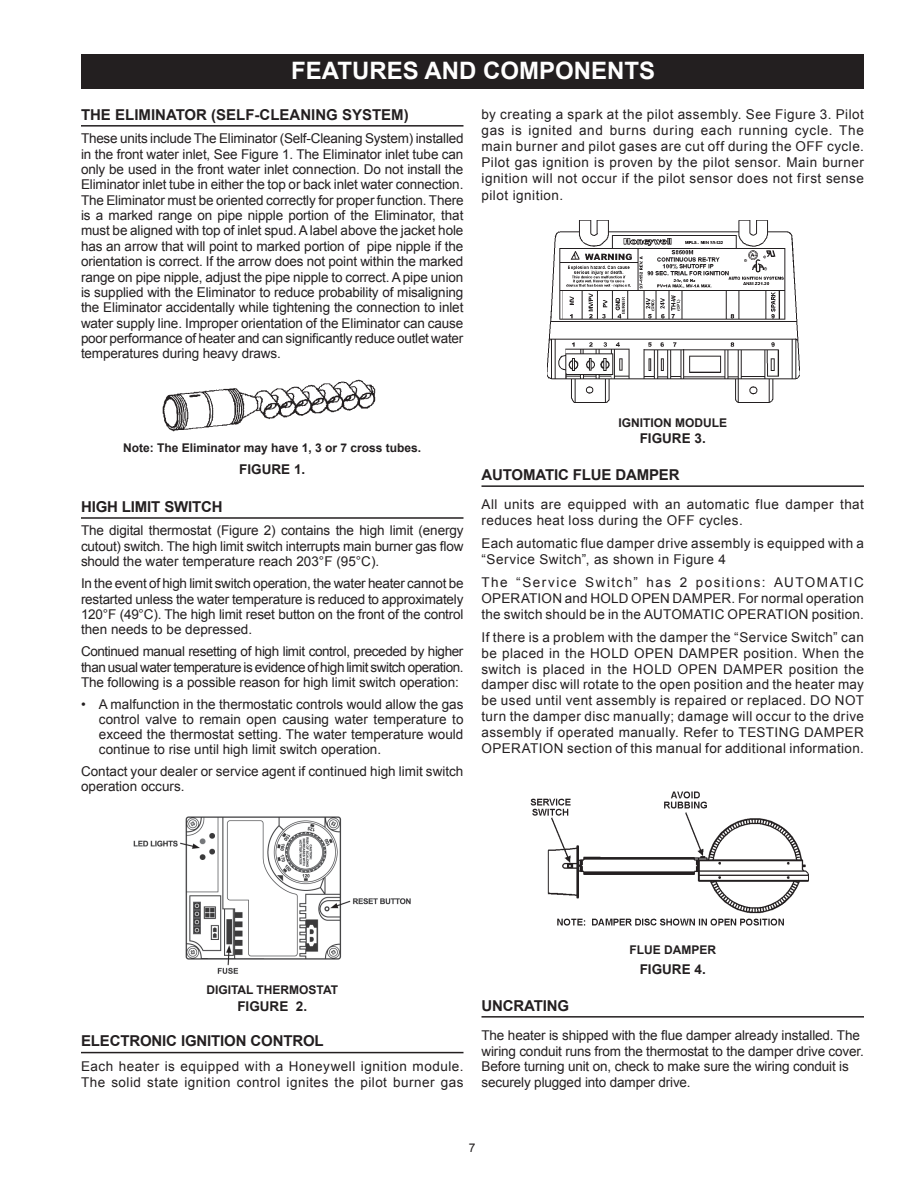
<style>
.page{position:relative;width:918px;height:1188px;background:#fff}
.page>*{position:absolute;margin:0;border:0;box-sizing:border-box;transform-origin:0 0}
.t1{font:700 24px "Arial";color:#fff}
.t2{font:700 15px "Arial";letter-spacing:-.01em;color:#231f20}
.t3{font:13.5px/15.5px "Arial";color:#231f20;text-align:justify}
.t4{font:13.5px/16.2px "Arial";letter-spacing:.035em;color:#231f20}
.t5{font:13.5px/15.8px "Arial";letter-spacing:.025em;color:#231f20}
.t6{font:700 13.5px "Arial";color:#231f20}
.t7{font:700 12px "Arial";color:#231f20}
.t8{font:12px "Arial";color:#231f20}
</style>
<div class="page">
<div style="left:81px;top:54px;width:783px;height:34px;background:#231f20"></div>
<hr style="left:81px;top:125px;width:383px;height:2px;background:#231f20">
<hr style="left:81px;top:517px;width:383px;height:2px;background:#231f20">
<hr style="left:81px;top:1052px;width:383px;height:1px;background:#231f20">
<img style="left:162px;top:379px;width:214px;height:53px">
<img style="left:133px;top:816px;width:278px;height:158px">
<hr style="left:482px;top:485px;width:382px;height:2px;background:#231f20">
<hr style="left:482px;top:1016px;width:382px;height:2px;background:#231f20">
<img style="left:548px;top:221px;width:252px;height:181px">
<img style="left:530px;top:791px;width:279px;height:135px">
<h1 class="t1" style="left:291px;top:55px;width:366px">FEATURES AND COMPONENTS</h1>
<p class="t2" style="left:81px;top:104px;width:329px">THE ELIMINATOR (SELF-CLEANING SYSTEM)</p>
<p class="t3" style="left:81px;top:131px;width:384px">These units include The Eliminator (Self-Cleaning System) installed in the front water inlet, See Figure 1. The Eliminator inlet tube can only be used in the front water inlet connection. Do not install the Eliminator inlet tube in either the top or back inlet water connection.<br>The Eliminator must be oriented correctly for proper function. There is a marked range on pipe nipple portion of the Eliminator, that must be aligned with top of inlet spud. A label above the jacket hole has an arrow that will point to marked portion of pipe nipple if the orientation is correct. If the arrow does not point within the marked range on pipe nipple, adjust the pipe nipple to correct. A pipe union is supplied with the Eliminator to reduce probability of misaligning the Eliminator accidentally while tightening the connection to inlet water supply line. Improper orientation of the Eliminator can cause poor performance of heater and can significantly reduce outlet water temperatures during heavy draws.</p>
<p class="t3" style="left:482px;top:106px;width:384px;line-height:16.2px">by creating a spark at the pilot assembly. See Figure 3. Pilot gas is ignited and burns during each running cycle. The main burner and pilot gases are cut off during the OFF cycle.<br>Pilot gas ignition is proven by the pilot sensor. Main burner ignition will not occur if the pilot sensor does not first sense pilot ignition.</p>
<p class="t7" style="left:123px;top:440px;width:300px">Note: The Eliminator may have 1, 3 or 7 cross tubes.</p>
<p class="t6" style="left:239px;top:460px;width:68px">FIGURE 1.</p>
<p class="t2" style="left:81px;top:497px;width:143px">HIGH LIMIT SWITCH</p>
<p class="t3" style="left:81px;top:523px;width:384px">The digital thermostat (Figure 2) contains the high limit (energy cutout) switch. The high limit switch interrupts main burner gas flow should the water temperature reach 203°F (95°C).</p>
<p class="t3" style="left:81px;top:576px;width:384px">In the event of high limit switch operation, the water heater cannot be restarted unless the water temperature is reduced to approximately 120°F (49°C). The high limit reset button on the front of the control then needs to be depressed.</p>
<p class="t3" style="left:81px;top:644px;width:384px">Continued manual resetting of high limit control, preceded by higher than usual water temperature is evidence of high limit switch operation.<br>The following is a possible reason for high limit switch operation:</p>
<p class="t3" style="left:99px;top:697px;width:366px;line-height:15px;text-indent:-18px">• A malfunction in the thermostatic controls would allow the gas control valve to remain open causing water temperature to exceed the thermostat setting. The water temperature would continue to rise until high limit switch operation.</p>
<p class="t3" style="left:81px;top:764px;width:384px;line-height:15px">Contact your dealer or service agent if continued high limit switch operation occurs.</p>
<p class="t7" style="left:618px;top:415px;width:110px">IGNITION MODULE</p>
<p class="t6" style="left:640px;top:429px;width:68px">FIGURE 3.</p>
<p class="t2" style="left:482px;top:465px;width:200px">AUTOMATIC FLUE DAMPER</p>
<p class="t4" style="left:482px;top:497px;width:384px;line-height:15.8px">All units are equipped with an automatic flue damper that reduces heat loss during the OFF cycles.</p>
<p class="t5" style="left:482px;top:536px;width:384px">Each automatic flue damper drive assembly is equipped with a “Service Switch”, as shown in Figure 4</p>
<p class="t3" style="left:482px;top:575px;width:384px">The “Service Switch” has 2 positions: AUTOMATIC OPERATION and HOLD OPEN DAMPER. For normal operation the switch should be in the AUTOMATIC OPERATION position.</p>
<p class="t3" style="left:482px;top:630px;width:384px">If there is a problem with the damper the “Service Switch” can be placed in the HOLD OPEN DAMPER position. When the switch is placed in the HOLD OPEN DAMPER position the damper disc will rotate to the open position and the heater may be used until vent assembly is repaired or replaced. DO NOT turn the damper disc manually; damage will occur to the drive assembly if operated manually. Refer to TESTING DAMPER OPERATION section of this manual for additional information.</p>
<p class="t7" style="left:206px;top:982px;width:133px">DIGITAL THERMOSTAT</p>
<p class="t6" style="left:237px;top:997px;width:71px">FIGURE 2.</p>
<p class="t2" style="left:81px;top:1031px;width:244px">ELECTRONIC IGNITION CONTROL</p>
<p class="t4" style="left:81px;top:1058px;width:384px">Each heater is equipped with a Honeywell ignition module.<br>The solid state ignition control ignites the pilot burner gas</p>
<p class="t7" style="left:629px;top:941px;width:88px">FLUE DAMPER</p>
<p class="t6" style="left:640px;top:960px;width:68px">FIGURE 4.</p>
<p class="t2" style="left:482px;top:995px;width:89px">UNCRATING</p>
<p class="t3" style="left:482px;top:1027px;width:384px;text-align:left">The heater is shipped with the flue damper already installed. The wiring conduit runs from the thermostat to the damper drive cover.<br>Before turning unit on, check to make sure the wiring conduit is securely plugged into damper drive.</p>
<p class="t8" style="left:469px;top:1140px;width:8px">7</p>
</div>
